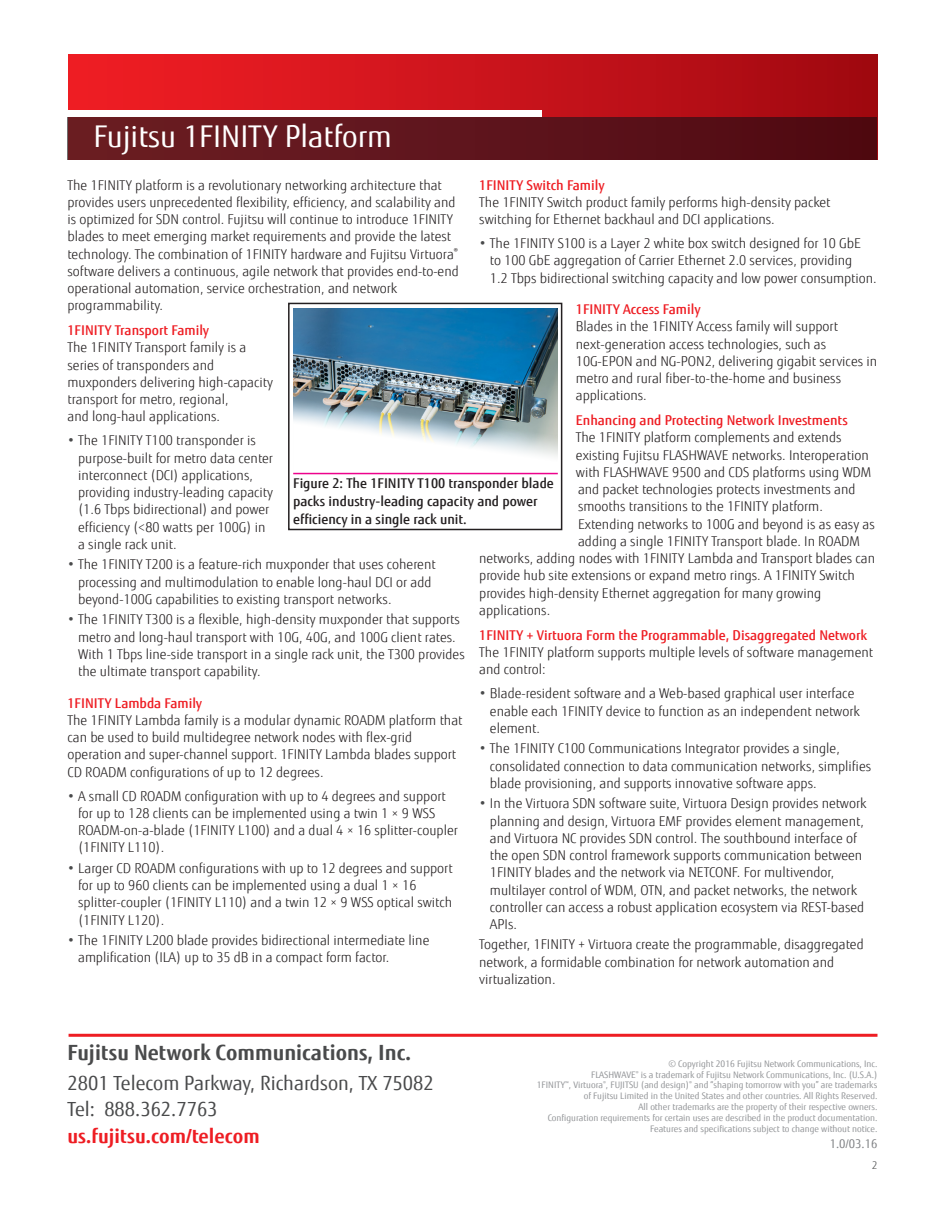
<style>
.page{position:relative;width:945px;height:1215px;background:#fff}
.page>*{position:absolute;margin:0;border:0;box-sizing:border-box;transform-origin:0 0}
.t1{font:30px "Fujitsu Sans";color:#fff}
.t2{font:700 21px "Fujitsu Sans";color:#494a4b}
.t3{font:19.5px "Fujitsu Sans";color:#494a4b}
.t4{font:700 19.5px "Fujitsu Sans";color:#ee1d23}
.Body{font:300 13.5px/17.2px "Fujitsu Sans";color:#231f20}
.Section_Head{font:500 13.5px "Fujitsu Sans";color:#ee1d23}
.t5{font:500 13.5px/18px "Fujitsu Sans";color:#231f20}
.t6{font:12px "Fujitsu Sans";color:#808285}
.t7{font:300 10.5px "Fujitsu Sans";color:#494a4b}
.t8{font:9px/10.8px "Fujitsu Sans";color:#939598;text-align:right}
.s1{font-weight:400;color:#494a4b}
</style>
<div class="page">
<div style="left:69px;top:54px;width:809px;height:106px;background:linear-gradient(to right,#f41f25,#a20911)"></div>
<div style="left:68px;top:117px;width:809px;height:43px;background:linear-gradient(to right,#6c1f24,#4f0912)"></div>
<div style="left:61px;top:110px;width:481px;height:7px;background:#fff"></div>
<hr style="left:69px;top:1034px;width:808px;height:3px;background:#ee1d23">
<img style="left:293px;top:309px;width:264px;height:164px">
<hr style="left:293px;top:473px;width:265px;height:1px;background:#ed028c">
<div style="left:288px;top:303px;width:274px;height:227px;border:2px solid #231f20"></div>
<p class="t1" style="left:93px;top:119px;width:300px">Fujitsu 1FINITY Platform</p>
<p class="Section_Head" style="left:479px;top:177px;width:127px">1FINITY Switch Family</p>
<p class="Body" style="left:479px;top:194px;width:353px">The 1FINITY Switch product family performs high-density packet switching for Ethernet backhaul and DCI applications.</p>
<p class="Body" style="left:490px;top:235px;width:388px;text-indent:-11px"><span class="s1">•</span> The 1FINITY S100 is a Layer 2 white box switch designed for 10 GbE<br>to 100 GbE aggregation of Carrier Ethernet 2.0 services, providing<br>1.2 Tbps bidirectional switching capacity and low power consumption.</p>
<p class="Section_Head" style="left:576px;top:301px;width:126px">1FINITY Access Family</p>
<p class="Body" style="left:576px;top:318px;width:303px">Blades in the 1FINITY Access family will support next-generation access technologies, such as 10G-EPON and NG-PON2, delivering gigabit services in metro and rural fiber-to-the-home and business applications.</p>
<p class="Section_Head" style="left:576px;top:412px;width:273px">Enhancing and Protecting Network Investments</p>
<p class="Body" style="left:576px;top:429px;width:267px">The 1FINITY platform complements and extends</p>
<p class="Body" style="left:576px;top:447px;width:294px">existing Fujitsu FLASHWAVE networks. Interoperation</p>
<p class="Body" style="left:576px;top:464px;width:297px">with FLASHWAVE 9500 and CDS platforms using WDM</p>
<p class="Body" style="left:578px;top:481px;width:279px">and packet technologies protects investments and</p>
<p class="Body" style="left:578px;top:498px;width:246px">smooths transitions to the 1FINITY platform.</p>
<p class="Body" style="left:578px;top:516px;width:298px">Extending networks to 100G and beyond is as easy as</p>
<p class="Body" style="left:578px;top:533px;width:283px">adding a single 1FINITY Transport blade. In ROADM</p>
<p class="Body" style="left:479px;top:550px;width:397px">networks, adding nodes with 1FINITY Lambda and Transport blades can</p>
<p class="Body" style="left:479px;top:567px;width:377px">provide hub site extensions or expand metro rings. A 1FINITY Switch</p>
<p class="Body" style="left:479px;top:585px;width:343px">provides high-density Ethernet aggregation for many growing</p>
<p class="Body" style="left:479px;top:602px;width:73px">applications.</p>
<p class="Section_Head" style="left:479px;top:627px;width:389px">1FINITY + Virtuora Form the Programmable, Disaggregated Network</p>
<p class="Body" style="left:479px;top:644px;width:395px">The 1FINITY platform supports multiple levels of software management and control:</p>
<p class="Body" style="left:490px;top:685px;width:371px;text-indent:-11px"><span class="s1">•</span> Blade-resident software and a Web-based graphical user interface enable each 1FINITY device to function as an independent network element.</p>
<p class="Body" style="left:490px;top:740px;width:383px;text-indent:-11px"><span class="s1">•</span> The 1FINITY C100 Communications Integrator provides a single, consolidated connection to data communication networks, simplifies blade provisioning, and supports innovative software apps.</p>
<p class="Body" style="left:490px;top:795px;width:378px;text-indent:-11px"><span class="s1">•</span> In the Virtuora SDN software suite, Virtuora Design provides network planning and design, Virtuora EMF provides element management, and Virtuora NC provides SDN control. The southbound interface of the open SDN control framework supports communication between 1FINITY blades and the network via NETCONF. For multivendor, multilayer control of WDM, OTN, and packet networks, the network controller can access a robust application ecosystem via REST-based APIs.</p>
<p class="Body" style="left:479px;top:936px;width:386px">Together, 1FINITY + Virtuora create the programmable, disaggregated network, a formidable combination for network automation and virtualization.</p>
<p class="Body" style="left:68px;top:176px;width:393px">The 1FINITY platform is a revolutionary networking architecture that provides users unprecedented flexibility, efficiency, and scalability and is optimized for SDN control. Fujitsu will continue to introduce 1FINITY blades to meet emerging market requirements and provide the latest technology. The combination of 1FINITY hardware and Fujitsu Virtuora<sup>® </sup>software delivers a continuous, agile network that provides end-to-end operational automation, service orchestration, and network programmability.</p>
<p class="Section_Head" style="left:68px;top:322px;width:143px">1FINITY Transport Family</p>
<p class="Body" style="left:68px;top:339px;width:207px">The 1FINITY Transport family is a series of transponders and muxponders delivering high-capacity transport for metro, regional,<br>and long-haul applications.</p>
<p class="Body" style="left:78px;top:432px;width:196px;text-indent:-11px"><span class="s1">•</span> The 1FINITY T100 transponder is purpose-built for metro data center interconnect (DCI) applications, providing industry-leading capacity (1.6 Tbps bidirectional) and power efficiency (&lt;80 watts per 100G) in a single rack unit.</p>
<p class="Body" style="left:78px;top:556px;width:359px;text-indent:-11px"><span class="s1">•</span> The 1FINITY T200 is a feature-rich muxponder that uses coherent processing and multimodulation to enable long-haul DCI or add beyond-100G capabilities to existing transport networks.</p>
<p class="Body" style="left:78px;top:611px;width:388px;text-indent:-11px"><span class="s1">•</span> The 1FINITY T300 is a flexible, high-density muxponder that supports metro and long-haul transport with 10G, 40G, and 100G client rates.<br>With 1 Tbps line-side transport in a single rack unit, the T300 provides the ultimate transport capability.</p>
<p class="Section_Head" style="left:68px;top:695px;width:136px">1FINITY Lambda Family</p>
<p class="Body" style="left:68px;top:712px;width:397px">The 1FINITY Lambda family is a modular dynamic ROADM platform that can be used to build multidegree network nodes with flex-grid operation and super-channel support. 1FINITY Lambda blades support CD ROADM configurations of up to 12 degrees.</p>
<p class="Body" style="left:78px;top:787px;width:381px;text-indent:-11px"><span class="s1">•</span> A small CD ROADM configuration with up to 4 degrees and support for up to 128 clients can be implemented using a twin 1 × 9 WSS ROADM-on-a-blade (1FINITY L100) and a dual 4 × 16 splitter-coupler (1FINITY L110).</p>
<p class="Body" style="left:78px;top:860px;width:376px;text-indent:-11px"><span class="s1">•</span> Larger CD ROADM configurations with up to 12 degrees and support for up to 960 clients can be implemented using a dual 1 × 16 splitter-coupler (1FINITY L110) and a twin 12 × 9 WSS optical switch (1FINITY L120).</p>
<p class="Body" style="left:78px;top:932px;width:353px;text-indent:-11px"><span class="s1">•</span> The 1FINITY L200 blade provides bidirectional intermediate line amplification (ILA) up to 35 dB in a compact form factor.</p>
<p class="t5" style="left:293px;top:474px;width:262px">Figure 2: The 1FINITY T100 transponder blade packs industry-leading capacity and power efficiency in a single rack unit.</p>
<p class="t2" style="left:68px;top:1039px;width:345px">Fujitsu Network Communications, Inc.</p>
<p class="t3" style="left:68px;top:1072px;width:368px">2801 Telecom Parkway, Richardson, TX 75082</p>
<p class="t3" style="left:68px;top:1098px;width:152px">Tel: 888.362.7763</p>
<p class="t4" style="left:68px;top:1123px;width:194px">us.fujitsu.com/telecom</p>
<p class="t8" style="left:668px;top:1058px;width:211px">© Copyright 2016 Fujitsu Network Communications, Inc.</p>
<p class="t8" style="left:591px;top:1069px;width:288px">FLASHWAVE<sup>®</sup> is a trademark of Fujitsu Network Communications, Inc. (U.S.A.)</p>
<p class="t8" style="left:537px;top:1080px;width:342px">1FINITY<sup>™</sup>, Virtuora<sup>®</sup>, FUJITSU (and design)<sup>®</sup> and “shaping tomorrow with you” are trademarks of Fujitsu Limited in the United States and other countries. All Rights Reserved.<br>All other trademarks are the property of their respective owners.<br>Configuration requirements for certain uses are described in the product documentation.<br>Features and specifications subject to change without notice.</p>
<p class="t6" style="left:830px;top:1136px;width:49px">1.0/03.16</p>
<p class="t7" style="left:872px;top:1159px;width:7px">2</p>
</div>
